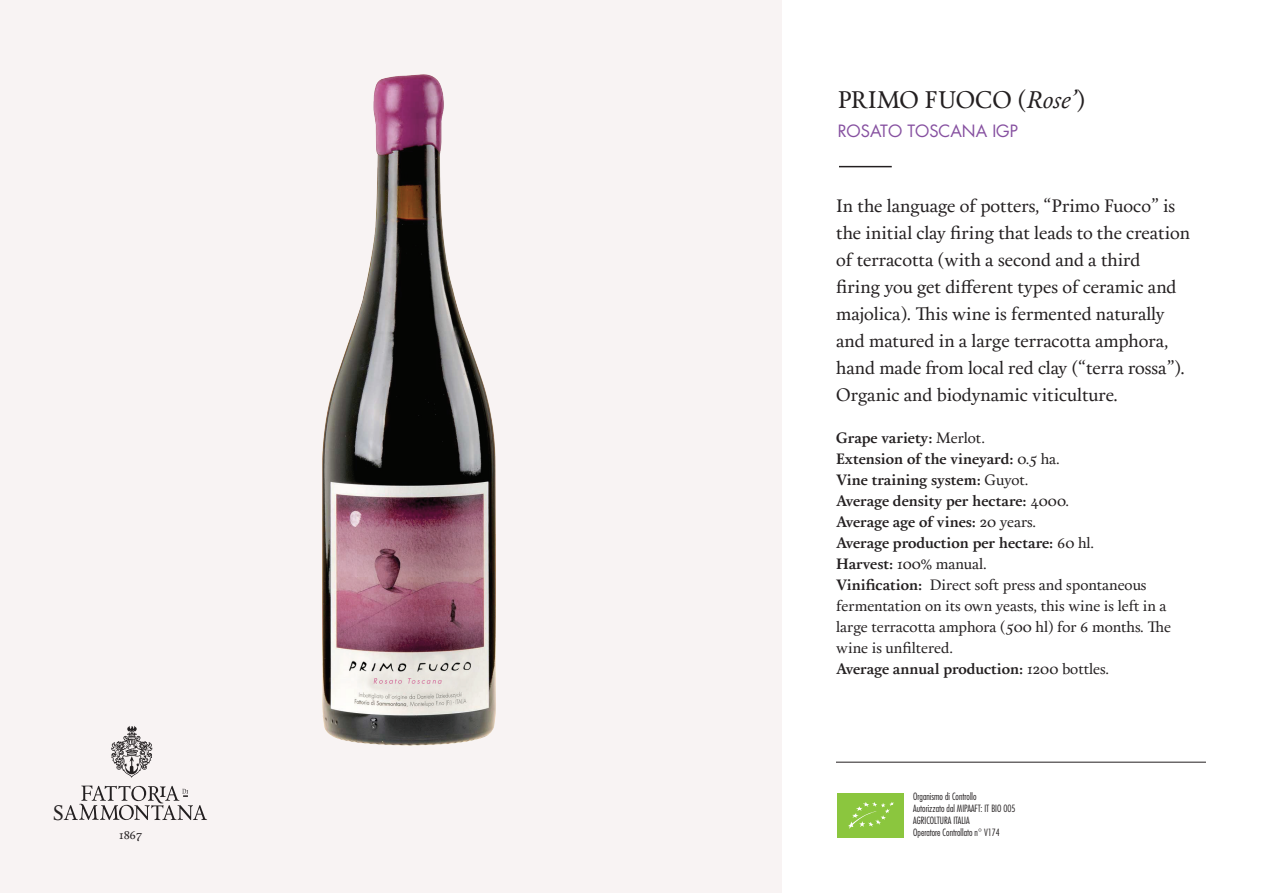
<style>
.page{position:relative;width:1263px;height:893px;background:#fff}
.page>*{position:absolute;margin:0;border:0;box-sizing:border-box;transform-origin:0 0}
.t1{font:24px "Calendas Plus";color:#231f20}
.t2{font:20.85px "Calendas Plus";color:#231f20}
.t3{font:18px/27px "Calendas Plus";color:#231f20}
.t4{font:16.5px "Futura LT";color:#8650a0}
.t5{font:15px/21px "Calendas Plus";color:#231f20}
.t6{font:12.15px "Calendas Plus";color:#231f20}
.t7{font:300 condensed 9.75px/12px "Futura LT";color:#231f20}
.s1{font-style:italic}
.s2{font-weight:700}
</style>
<div class="page">
<div style="left:0;top:0;width:782px;height:893px;background:#f8f3f3"></div>
<svg style="left:111px;top:726px;width:41px;height:52px"></svg>
<svg style="left:64px;top:786px;width:143px;height:34px"></svg>
<hr style="left:839px;top:166px;width:53px;height:1px;background:#231f20">
<img style="left:322px;top:74px;width:174px;height:672px">
<hr style="left:836px;top:762px;width:370px;height:1px;background:#231f20">
<div style="left:837px;top:793px;width:67px;height:45px;background:#8bc63e"></div>
<svg style="left:848px;top:802px;width:46px;height:27px"></svg>
<h2 class="t2" style="left:53px;top:798px;width:12px">S</h2>
<p class="t6" style="left:119px;top:825px;width:24px">1867</p>
<h1 class="t1" style="left:838px;top:83px;width:249px">PRIMO FUOCO (<span class="s1">Rose’</span>)</h1>
<p class="t4" style="left:838px;top:121px;width:182px">ROSATO TOSCANA IGP</p>
<p class="t3" style="left:836px;top:191px;width:355px">In the language of potters, “Primo Fuoco” is the initial clay firing that leads to the creation of terracotta (with a second and a third<br>firing you get different types of ceramic and majolica). This wine is fermented naturally and matured in a large terracotta amphora, hand made from local red clay (“terra rossa”).<br>Organic and biodynamic viticulture.</p>
<p class="t5" style="left:836px;top:426px;width:336px"><span class="s2">Grape variety:</span> Merlot.<br><span class="s2">Extension of the vineyard:</span> 0.5 ha.<br><span class="s2">Vine training system:</span> Guyot.<br><span class="s2">Average density per hectare:</span> 4000.<br><span class="s2">Average age of vines:</span> 20 years.<br><span class="s2">Average production per hectare:</span> 60 hl.<br><span class="s2">Harvest:</span> 100% manual.<br><span class="s2">Vinification:</span> Direct soft press and spontaneous fermentation on its own yeasts, this wine is left in a large terracotta amphora (500 hl) for 6 months. The wine is unfiltered.<br><span class="s2">Average annual production:</span> 1200 bottles.</p>
<p class="t7" style="left:913px;top:791px;width:104px">Organismo di Controllo<br>Autorizzato dal MIPAAFT: IT BIO 005<br>AGRICOLTURA ITALIA<br>Operatore Controllato n° V174</p>
</div>
